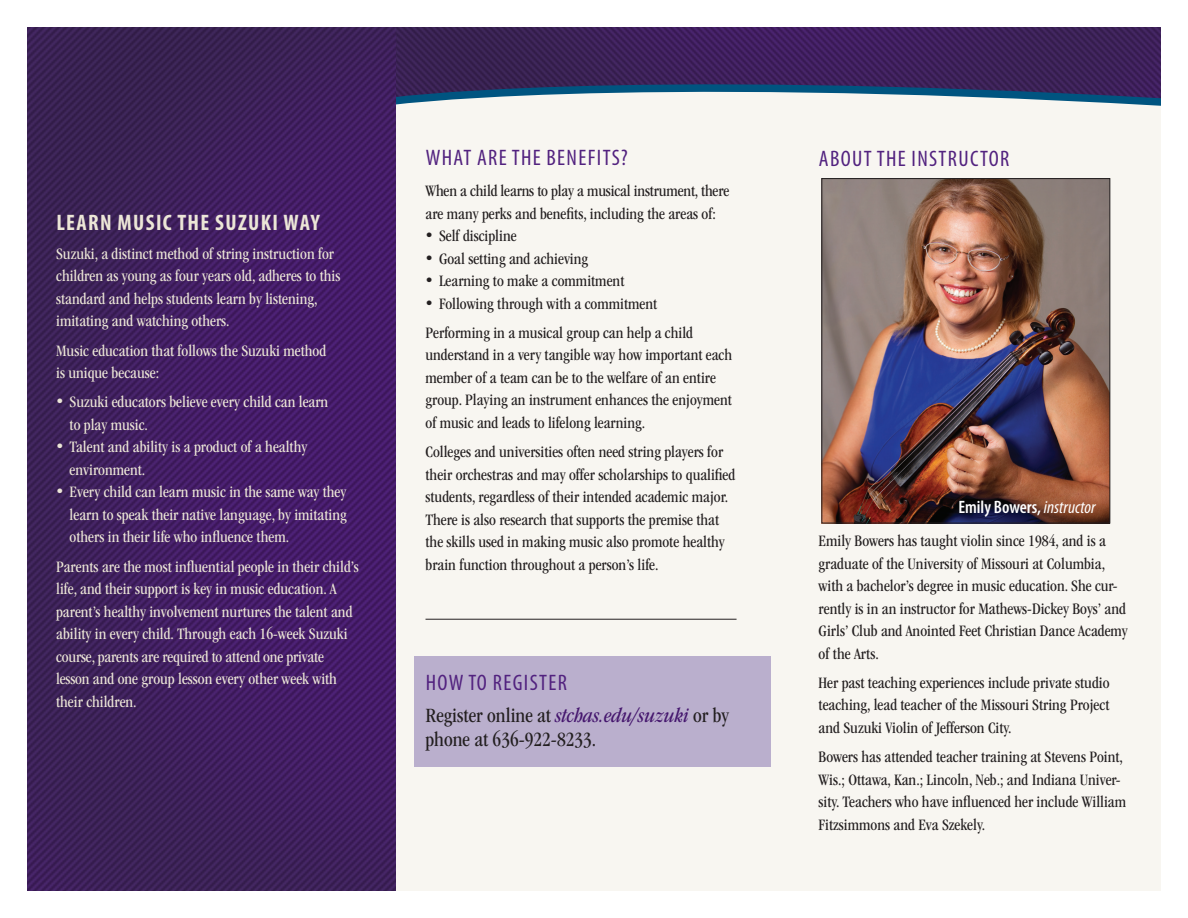
<style>
.page{position:relative;width:1188px;height:918px;background:#fff}
.page>*{position:absolute;margin:0;border:0;box-sizing:border-box;transform-origin:0 0}
.t1{font:condensed 22.5px "Myriad Pro";letter-spacing:.06em;color:#52227f}
.t2{font:700 condensed 22.5px "Myriad Pro";letter-spacing:.06em;color:#ece6d7}
.t3{font:condensed 21px/24px "ITC Garamond Std";color:#231f20}
.t4{font:600 condensed 18px "Myriad Pro";color:#fff}
.List_Paragraph{font:condensed 16.5px/22.5px "ITC Garamond Std";color:#231f20}
.List_Paragraph-2{font:condensed 16.5px/22.5px "ITC Garamond Std";color:#ece6d7}
.s1{font-style:italic;color:#45176e}
.s2{font-weight:400;font-style:italic}
</style>
<div class="page">
<div style="left:395px;top:27px;width:766px;height:864px;background:#f5f2eb"></div>
<svg style="left:395px;top:98px;width:766px;height:8px"></svg>
<img style="left:395px;top:27px;width:766px;height:71px">
<img style="left:823px;top:180px;width:285px;height:341px">
<div style="left:821px;top:178px;width:289px;height:345px;border:1px solid #231f20"></div>
<hr style="left:426px;top:619px;width:311px;height:1px;background:#231f20">
<img style="left:27px;top:27px;width:368px;height:864px">
<div style="left:414px;top:656px;width:357px;height:111px;background:#baafcd"></div>
<p class="t2" style="left:56px;top:208px;width:265px">LEARN MUSIC THE SUZUKI WAY</p>
<p class="List_Paragraph-2" style="left:56px;top:243px;width:286px">Suzuki, a distinct method of string instruction for children as young as four years old, adheres to this standard and helps students learn by listening, imitating and watching others.</p>
<p class="List_Paragraph-2" style="left:56px;top:339px;width:272px">Music education that follows the Suzuki method is unique because:</p>
<p class="List_Paragraph-2" style="left:70px;top:391px;width:260px;text-indent:-14px">• Suzuki educators believe every child can learn to play music.</p>
<p class="List_Paragraph-2" style="left:70px;top:436px;width:239px;text-indent:-14px">• Talent and ability is a product of a healthy environment.</p>
<p class="List_Paragraph-2" style="left:70px;top:481px;width:279px;text-align:justify;text-indent:-14px">• Every child can learn music in the same way they learn to speak their native language, by imitating others in their life who influence them.</p>
<p class="List_Paragraph-2" style="left:56px;top:555px;width:304px">Parents are the most influential people in their child’s life, and their support is key in music education. A parent’s healthy involvement nurtures the talent and ability in every child. Through each 16-week Suzuki course, parents are required to attend one private lesson and one group lesson every other week with their children.</p>
<p class="t1" style="left:426px;top:144px;width:204px">WHAT ARE THE BENEFITS?</p>
<p class="List_Paragraph" style="left:426px;top:180px;width:305px">When a child learns to play a musical instrument, there are many perks and benefits, including the areas of:</p>
<p class="List_Paragraph" style="left:426px;top:225px;width:93px">• Self discipline</p>
<p class="List_Paragraph" style="left:426px;top:247px;width:164px">• Goal setting and achieving</p>
<p class="List_Paragraph" style="left:426px;top:270px;width:200px">• Learning to make a commitment</p>
<p class="List_Paragraph" style="left:426px;top:292px;width:233px">• Following through with a commitment</p>
<p class="List_Paragraph" style="left:426px;top:322px;width:308px">Performing in a musical group can help a child understand in a very tangible way how important each member of a team can be to the welfare of an entire group. Playing an instrument enhances the enjoyment of music and leads to lifelong learning.</p>
<p class="List_Paragraph" style="left:426px;top:441px;width:311px">Colleges and universities often need string players for their orchestras and may offer scholarships to qualified students, regardless of their intended academic major.<br>There is also research that supports the premise that the skills used in making music also promote healthy brain function throughout a person’s life.</p>
<p class="t1" style="left:426px;top:669px;width:143px">HOW TO REGISTER</p>
<p class="t3" style="left:426px;top:703px;width:305px">Register online at <span class="s1">stchas.edu/suzuki</span> or by phone at 636-922-8233.</p>
<p class="t1" style="left:819px;top:145px;width:192px">ABOUT THE INSTRUCTOR</p>
<p class="t4" style="left:958px;top:496px;width:139px">Emily Bowers, <span class="s2">instructor</span></p>
<p class="List_Paragraph" style="left:819px;top:530px;width:311px">Emily Bowers has taught violin since 1984, and is a graduate of the University of Missouri at Columbia, with a bachelor’s degree in music education. She cur&shy;rently is in an instructor for Mathews-Dickey Boys’ and Girls’ Club and Anointed Feet Christian Dance Academy of the Arts.</p>
<p class="List_Paragraph" style="left:819px;top:672px;width:292px;text-align:justify">Her past teaching experiences include private studio teaching, lead teacher of the Missouri String Project and Suzuki Violin of Jefferson City.</p>
<p class="List_Paragraph" style="left:819px;top:746px;width:309px">Bowers has attended teacher training at Stevens Point, Wis.; Ottawa, Kan.; Lincoln, Neb.; and Indiana Univer&shy;sity. Teachers who have influenced her include William Fitzsimmons and Eva Szekely.</p>
</div>
